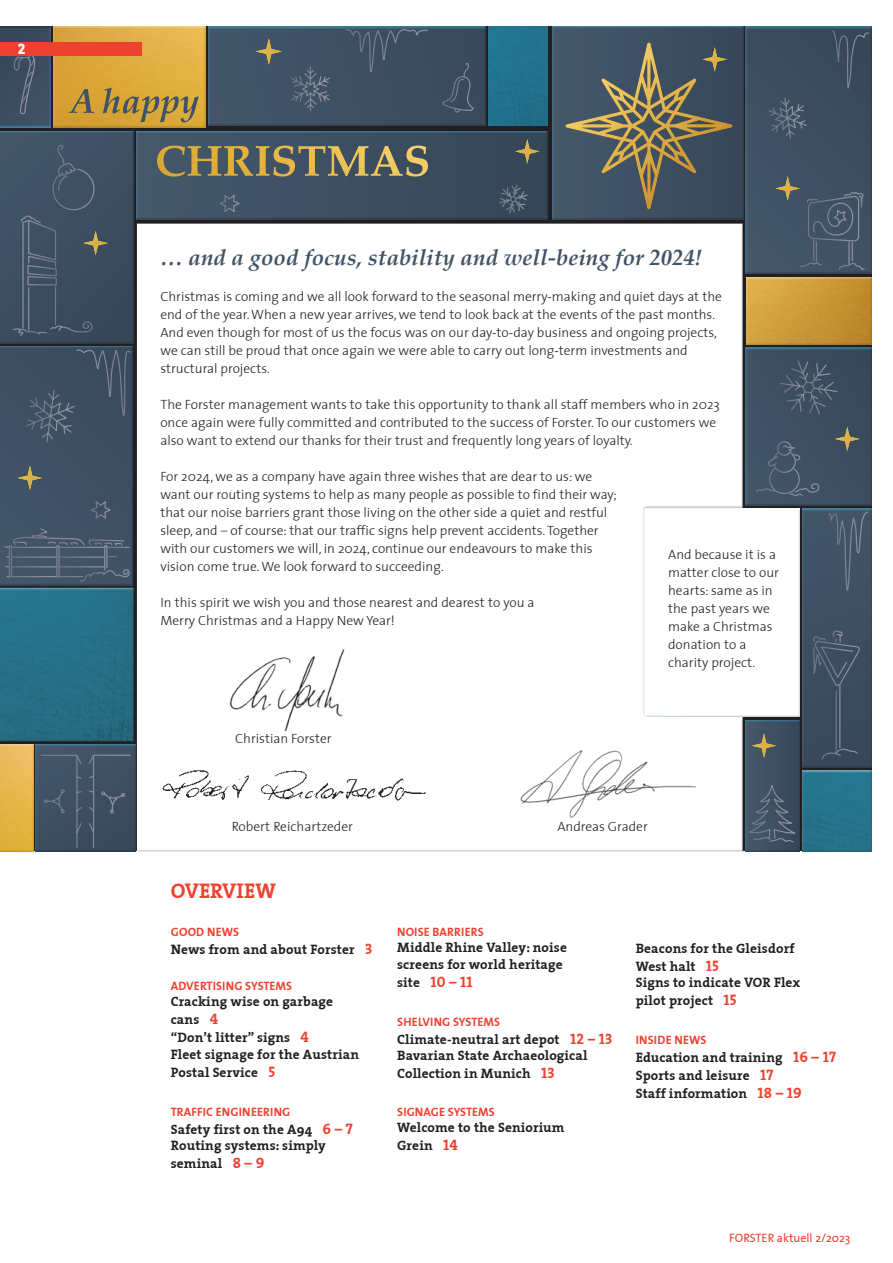
<style>
.page{position:relative;width:893px;height:1263px;background:#fff}
.page>*{position:absolute;margin:0;border:0;box-sizing:border-box;transform-origin:0 0}
.fa_Titel2_rot_fett{font:italic 700 22.5px "Palatino";color:#405266}
.fa_Titel2_rot_fett-2{font:21px "The Serif Bold Plain";color:#ef4130}
.t1{font:15px "The Serif Bold Caps";color:#ef4130}
.t2{font:15px "The Serif Extra Bold Caps";color:#fff}
.fa_Fließtext_kasten{font:13.5px/18px "The Sans Light Plain";color:#231f20}
.t3{font:13.5px/18px "The Serif Bold Plain";letter-spacing:.01em;color:#231f20}
.t4{font:12px "The Sans Bold Plain";letter-spacing:.01em;color:#ef4130}
.t5{font:12px "The Sans Plain";color:#ef4130}
.s1{font-family:"The Serif Bold Caps";font-size:15px;color:#ef4130}
.s2{font-family:"The Serif Bold Plain";font-size:13.5px;color:#231f20}
</style>
<div class="page">
<div style="left:51px;top:26px;width:157px;height:103px;background:#231f20;opacity:.16"></div>
<div style="left:0;top:744px;width:36px;height:109px;background:#231f20;opacity:.16"></div>
<div style="left:744px;top:275px;width:130px;height:71px;background:#231f20"></div>
<div style="left:744px;top:277px;width:130px;height:70px;background:#231f20;opacity:.16"></div>
<div style="left:135px;top:130px;width:415px;height:90px;background:#231f20;opacity:.25"></div>
<div style="left:551px;top:25px;width:195px;height:194px;background:#231f20;opacity:.25"></div>
<div style="left:488px;top:27px;width:60px;height:99px;background:#22728f"></div>
<div style="left:206px;top:26px;width:282px;height:100px;background:#3f5063"></div>
<div style="left:0;top:130px;width:136px;height:215px;background:#231f20;opacity:.25"></div>
<div style="left:0;top:345px;width:135px;height:241px;background:#3f5064"></div>
<div style="left:0;top:26px;width:53px;height:102px;background:#231f20;opacity:.25"></div>
<div style="left:744px;top:26px;width:130px;height:248px;background:#231f20;opacity:.25"></div>
<div style="left:744px;top:347px;width:130px;height:161px;background:#231f20;opacity:.25"></div>
<div style="left:800px;top:508px;width:74px;height:260px;background:#231f20;opacity:.25"></div>
<svg style="left:767px;top:97px;width:41px;height:42px;background:#49586a"></svg>
<svg style="left:291px;top:66px;width:39px;height:46px"></svg>
<svg style="left:498px;top:183px;width:31px;height:32px"></svg>
<svg style="left:217px;top:193px;width:25px;height:21px"></svg>
<svg style="left:91px;top:501px;width:20px;height:18px"></svg>
<svg style="left:442px;top:63px;width:32px;height:50px"></svg>
<svg style="left:13px;top:56px;width:24px;height:60px"></svg>
<svg style="left:345px;top:28px;width:84px;height:44px"></svg>
<svg style="left:565px;top:43px;width:167px;height:166px;background:#5a605d"></svg>
<img style="left:702px;top:47px;width:25px;height:25px">
<img style="left:515px;top:139px;width:24px;height:25px">
<img style="left:18px;top:466px;width:24px;height:24px">
<img style="left:835px;top:427px;width:24px;height:24px">
<img style="left:256px;top:38px;width:26px;height:27px">
<div style="left:0;top:43px;width:141px;height:13px;background:#ef4130"></div>
<div style="left:743px;top:719px;width:59px;height:133px;background:#231f20;opacity:.25"></div>
<div style="left:0;top:587px;width:136px;height:155px;background:#231f20;opacity:.16"></div>
<div style="left:33px;top:743px;width:105px;height:108px;background:#231f20;opacity:.25"></div>
<div style="left:800px;top:768px;width:74px;height:84px;background:#231f20"></div>
<div style="left:800px;top:770px;width:74px;height:82px;background:#231f20;opacity:.16"></div>
<svg style="left:812px;top:630px;width:48px;height:130px;background:#405062"></svg>
<svg style="left:12px;top:143px;width:96px;height:193px;background:#425264"></svg>
<svg style="left:748px;top:785px;width:48px;height:58px;background:#475769"></svg>
<svg style="left:755px;top:441px;width:66px;height:56px;background:#455669"></svg>
<svg style="left:5px;top:528px;width:125px;height:54px"></svg>
<svg style="left:775px;top:176px;width:91px;height:95px;background:#475768"></svg>
<svg style="left:40px;top:754px;width:92px;height:95px;background:#415164"></svg>
<svg style="left:831px;top:29px;width:39px;height:60px;background:#3d4d5e"></svg>
<svg style="left:827px;top:511px;width:42px;height:80px;background:#46576a"></svg>
<img style="left:752px;top:733px;width:24px;height:25px">
<svg style="left:779px;top:360px;width:59px;height:55px;background:#445466"></svg>
<svg style="left:26px;top:348px;width:106px;height:95px"></svg>
<img style="left:157px;top:146px;width:271px;height:31px">
<svg style="left:69px;top:88px;width:130px;height:34px;background:#b79340"></svg>
<div style="left:135px;top:222px;width:611px;height:630px;background:#fff"></div>
<img style="left:230px;top:649px;width:115px;height:82px">
<img style="left:162px;top:770px;width:264px;height:31px">
<img style="left:520px;top:750px;width:176px;height:68px">
<p class="t2" style="left:17px;top:36px;width:9px">2</p>
<h2 class="fa_Titel2_rot_fett" style="left:160px;top:239px;width:543px">… and a good focus, stability and well-being for 2024!</h2>
<p class="fa_Fließtext_kasten" style="left:160px;top:287px;width:563px">Christmas is coming and we all look forward to the seasonal merry-making and quiet days at the end of the year. When a new year arrives, we tend to look back at the events of the past months.<br>And even though for most of us the focus was on our day-to-day business and ongoing projects, we can still be proud that once again we were able to carry out long-term investments and structural projects.</p>
<p class="fa_Fließtext_kasten" style="left:160px;top:395px;width:561px">The Forster management wants to take this opportunity to thank all staff members who in 2023 once again were fully committed and contributed to the success of Forster. To our customers we also want to extend our thanks for their trust and frequently long years of loyalty.</p>
<p class="fa_Fließtext_kasten" style="left:160px;top:467px;width:458px">For 2024, we as a company have again three wishes that are dear to us: we want our routing systems to help as many people as possible to find their way; that our noise barriers grant those living on the other side a quiet and restful sleep, and – of course: that our traffic signs help prevent accidents. Together with our customers we will, in 2024, continue our endeavours to make this vision come true. We look forward to succeeding.</p>
<p class="fa_Fließtext_kasten" style="left:160px;top:593px;width:376px">In this spirit we wish you and those nearest and dearest to you a<br>Merry Christmas and a Happy New Year!</p>
<p class="fa_Fließtext_kasten" style="left:668px;top:545px;width:112px">And because it is a matter close to our hearts: same as in the past years we make a Christmas donation to a charity project.</p>
<p class="fa_Fließtext_kasten" style="left:235px;top:729px;width:98px">Christian Forster</p>
<p class="fa_Fließtext_kasten" style="left:232px;top:817px;width:123px">Robert Reichartzeder</p>
<p class="fa_Fließtext_kasten" style="left:557px;top:817px;width:92px">Andreas Grader</p>
<h2 class="fa_Titel2_rot_fett-2" style="left:171px;top:873px;width:107px">OVERVIEW</h2>
<p class="t4" style="left:171px;top:922px;width:70px">GOOD NEWS</p>
<p class="t3" style="left:171px;top:940px;width:203px">News from and about Forster <span class="s1">3</span></p>
<p class="t4" style="left:171px;top:976px;width:123px">ADVERTISING SYSTEMS</p>
<p class="t3" style="left:171px;top:992px;width:164px">Cracking wise on garbage cans <span class="s1">4</span></p>
<p class="t3" style="left:171px;top:1028px;width:140px">“Don’t litter” signs <span class="s1">4</span></p>
<p class="t3" style="left:171px;top:1044px;width:190px">Fleet signage for the Austrian<br>Postal Service <span class="s1">5</span></p>
<p class="t4" style="left:171px;top:1102px;width:121px">TRAFFIC ENGINEERING</p>
<p class="t3" style="left:171px;top:1120px;width:184px">Safety first on the A94 <span class="s1">6 – 7</span></p>
<p class="t3" style="left:171px;top:1136px;width:156px">Routing systems: simply seminal <span class="s1">8 – 9</span></p>
<p class="t4" style="left:397px;top:922px;width:88px">NOISE BARRIERS</p>
<p class="t3" style="left:397px;top:939px;width:171px;line-height:16.2px">Middle Rhine Valley: noise screens for world heritage</p>
<p class="t1" style="left:397px;top:969px;width:77px"><span class="s2">site</span> 10 – 11</p>
<p class="t4" style="left:397px;top:1012px;width:104px">SHELVING SYSTEMS</p>
<p class="t3" style="left:397px;top:1030px;width:217px">Climate-neutral art depot <span class="s1">12 – 13</span></p>
<p class="t3" style="left:397px;top:1046px;width:192px">Bavarian State Archaeological<br>Collection in Munich <span class="s1">13</span></p>
<p class="t4" style="left:397px;top:1102px;width:99px">SIGNAGE SYSTEMS</p>
<p class="t3" style="left:397px;top:1118px;width:169px">Welcome to the Seniorium<br>Grein <span class="s1">14</span></p>
<p class="t3" style="left:636px;top:938px;width:160px">Beacons for the Gleisdorf<br>West halt <span class="s1">15</span></p>
<p class="t3" style="left:636px;top:973px;width:166px">Signs to indicate VOR Flex pilot project <span class="s1">15</span></p>
<p class="t4" style="left:636px;top:1030px;width:72px">INSIDE NEWS</p>
<p class="t3" style="left:636px;top:1048px;width:202px">Education and training <span class="s1">16 – 17</span></p>
<p class="t3" style="left:636px;top:1066px;width:139px">Sports and leisure <span class="s1">17</span></p>
<p class="t3" style="left:636px;top:1084px;width:168px">Staff information <span class="s1">18 – 19</span></p>
<p class="t5" style="left:729px;top:1228px;width:123px">FORSTER aktuell 2/2023</p>
</div>
